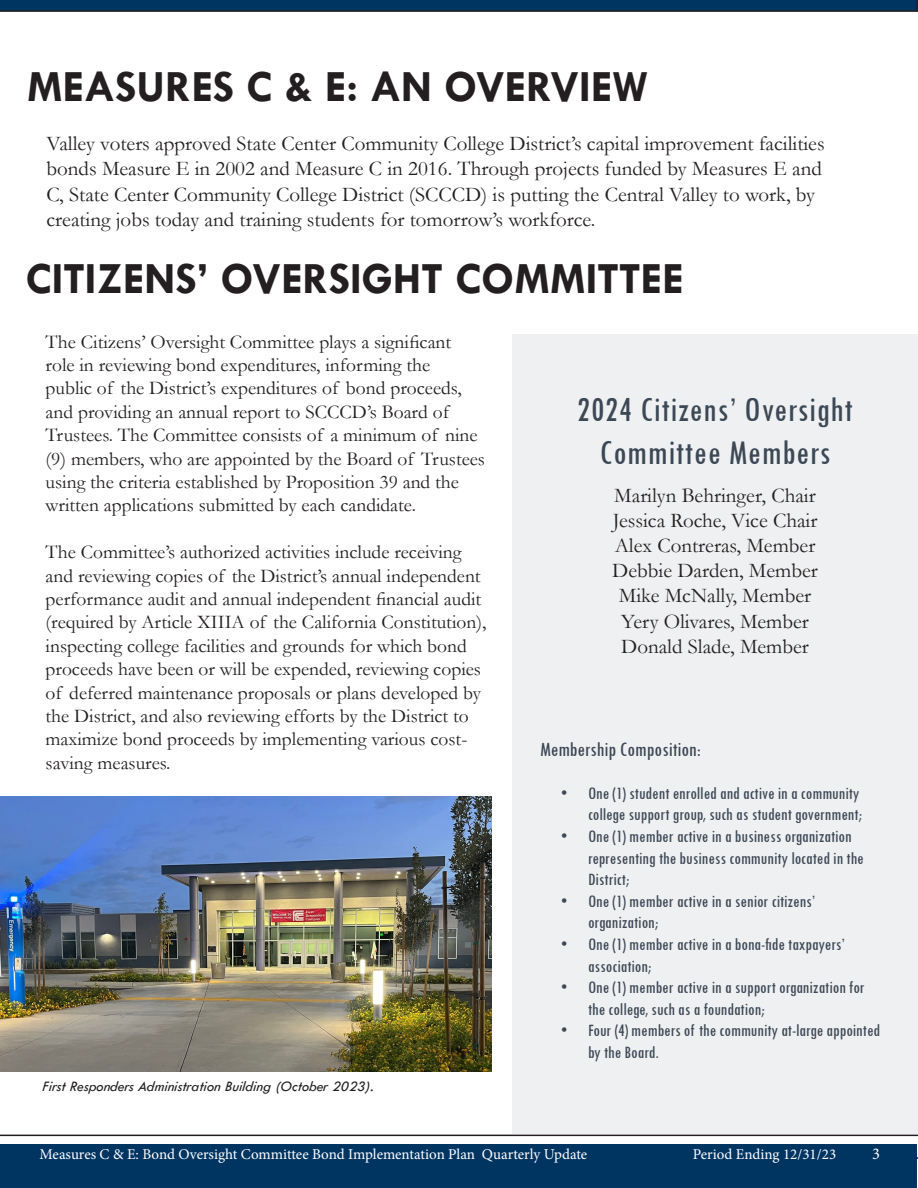
<style>
.page{position:relative;width:918px;height:1188px;background:#fff}
.page>*{position:absolute;margin:0;border:0;box-sizing:border-box;transform-origin:0 0}
.Heading_Level_2{font:700 45px "Tw Cen";color:#231f20}
.t1{font:condensed 36px "Tw Cen";letter-spacing:.02em;color:#3c4856}
.t2{font:21px/25.2px "Garamond";color:#231f20}
.t3{font:condensed 21px "Tw Cen";color:#3c4856}
.t4{font:19.5px/23.4px "Garamond";color:#231f20}
.t5{font:condensed 18px/21.6px "Tw Cen";color:#3c4856}
.t6{font:16.5px "Minion Pro";color:#fff}
.t7{font:15px "Minion Pro";color:#fff}
.t8{font:italic 15px "Tw Cen";color:#231f20}
</style>
<div class="page">
<svg style="left:0;top:1135px;width:918px;height:24px"></svg>
<div style="left:0;top:1144px;width:917px;height:43px;background:#003562"></div>
<svg style="left:0;top:0;width:918px;height:12px;background:#06345b"></svg>
<div style="left:512px;top:335px;width:406px;height:799px;background:#eff0f1"></div>
<img style="left:0;top:797px;width:492px;height:274px">
<h2 class="Heading_Level_2" style="left:27px;top:59px;width:623px">MEASURES C &amp; E: AN OVERVIEW</h2>
<p class="t2" style="left:46px;top:131px;width:780px">Valley voters approved State Center Community College District’s capital improvement facilities bonds Measure E in 2002 and Measure C in 2016. Through projects funded by Measures E and C, State Center Community College District (SCCCD) is putting the Central Valley to work, by creating jobs today and training students for tomorrow’s workforce.</p>
<h2 class="Heading_Level_2" style="left:26px;top:252px;width:660px">CITIZENS’ OVERSIGHT COMMITTEE</h2>
<p class="t4" style="left:46px;top:329px;width:441px">The Citizens’ Oversight Committee plays a significant role in reviewing bond expenditures, informing the<br>public of the District’s expenditures of bond proceeds, and providing an annual report to SCCCD’s Board of Trustees. The Committee consists of a minimum of nine (9) members, who are appointed by the Board of Trustees using the criteria established by Proposition 39 and the written applications submitted by each candidate.</p>
<p class="t4" style="left:46px;top:540px;width:442px">The Committee’s authorized activities include receiving and reviewing copies of the District’s annual independent performance audit and annual independent financial audit (required by Article XIIIA of the California Constitution), inspecting college facilities and grounds for which bond proceeds have been or will be expended, reviewing copies of deferred maintenance proposals or plans developed by the District, and also reviewing efforts by the District to maximize bond proceeds by implementing various cost&shy;saving measures.</p>
<p class="t8" style="left:42px;top:1078px;width:336px">First Responders Administration Building (October 2023) .</p>
<p class="t1" style="left:577px;top:388px;width:277px">2024 Citizens’ Oversight</p>
<p class="t1" style="left:600px;top:431px;width:232px">Committee Members</p>
<p class="t2" style="left:614px;top:482px;width:203px">Marilyn Behringer, Chair</p>
<p class="t2" style="left:613px;top:507px;width:206px">Jessica Roche, Vice Chair</p>
<p class="t2" style="left:615px;top:532px;width:202px">Alex Contreras, Member</p>
<p class="t2" style="left:612px;top:557px;width:207px">Debbie Darden, Member</p>
<p class="t2" style="left:619px;top:583px;width:194px">Mike McNally, Member</p>
<p class="t2" style="left:621px;top:608px;width:189px">Yery Olivares, Member</p>
<p class="t2" style="left:621px;top:633px;width:189px">Donald Slade, Member</p>
<p class="t3" style="left:540px;top:736px;width:162px">Membership Composition:</p>
<p class="t5" style="left:561px;top:782px;width:303px;text-align:right">• One (1) student enrolled and active in a community college support group, such as student government;</p>
<p class="t5" style="left:588px;top:825px;width:277px;text-indent:-27px">• One (1) member active in a business organization representing the business community located in the<br>District;</p>
<p class="t5" style="left:588px;top:890px;width:229px;text-indent:-27px">• One (1) member active in a senior citizens’ organization;</p>
<p class="t5" style="left:588px;top:933px;width:258px;text-indent:-27px">• One (1) member active in a bona-fide taxpayers’ association;</p>
<p class="t5" style="left:588px;top:976px;width:278px;text-indent:-27px">• One (1) member active in a support organization for the college, such as a foundation;</p>
<p class="t5" style="left:588px;top:1020px;width:294px;text-indent:-27px">• Four (4) members of the community at-large appointed by the Board.</p>
<p class="t7" style="left:40px;top:1144px;width:549px">Measures C &amp; E: Bond Oversight Committee Bond Implementation Plan Quarterly Update</p>
<p class="t7" style="left:693px;top:1144px;width:145px">Period Ending 12/31/23</p>
<p class="t6" style="left:872px;top:1142px;width:9px">3</p>
</div>
